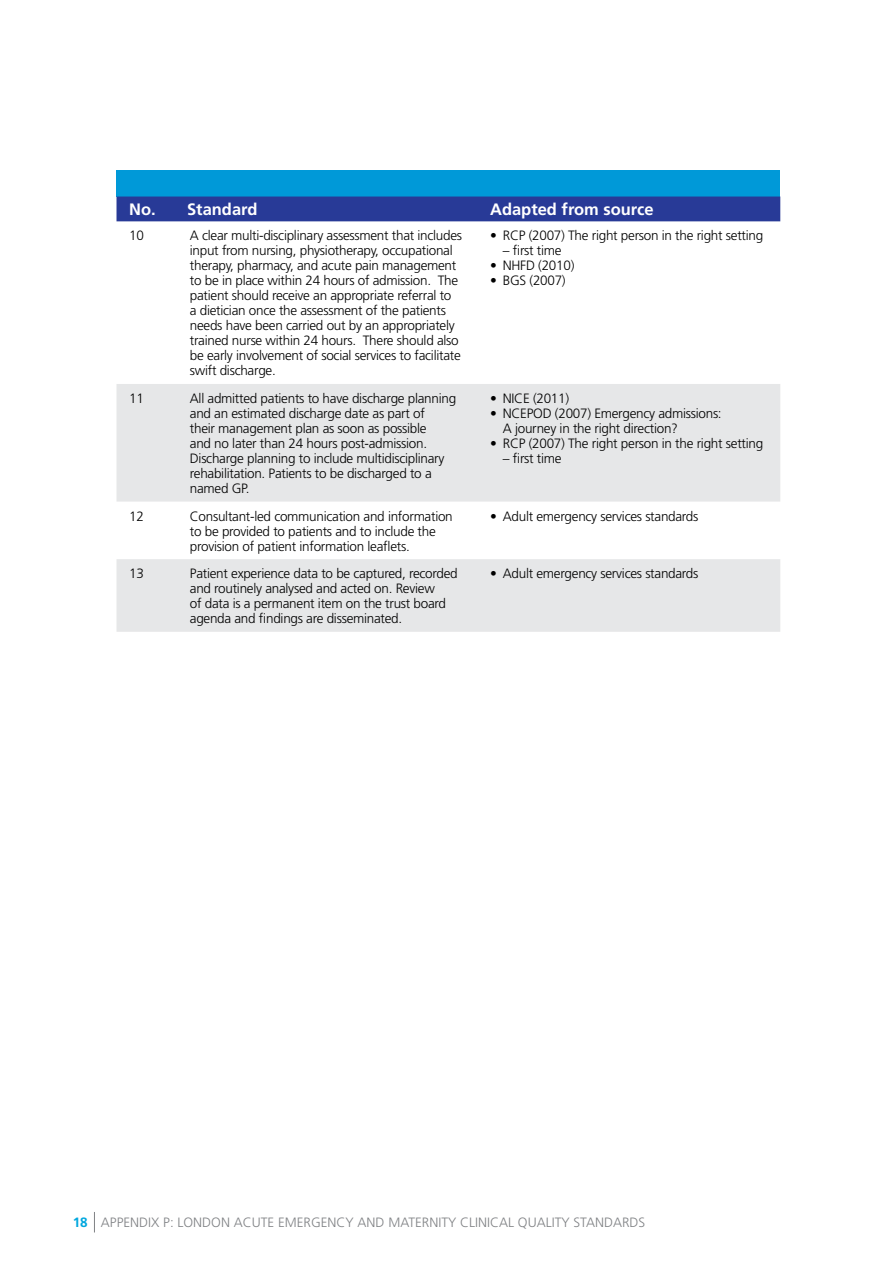
<style>
.page{position:relative;width:893px;height:1263px;background:#fff}
.page>*{position:absolute;margin:0;border:0;box-sizing:border-box;transform-origin:0 0}
.t1{font:700 16.5px "Frutiger";color:#fff}
.t2{font:300 13.5px/15px "Frutiger";letter-spacing:-.02em;color:#000}
.t3{font:300 13.5px "Frutiger";color:#808285}
.s1{font-weight:700;color:#00a7de}
</style>
<div class="page">
<svg style="left:94px;top:1212px;width:1px;height:20px"></svg>
<div style="left:117px;top:171px;width:663px;height:26px;background:#0099d8"></div>
<div style="left:117px;top:197px;width:663px;height:24px;background:#283a97"></div>
<svg style="left:117px;top:384px;width:663px;height:248px;fill:#e6e7e8"></svg>
<p class="t1" style="left:129px;top:200px;width:130px">No. Standard</p>
<p class="t1" style="left:490px;top:200px;width:165px">Adapted from source</p>
<p class="t2" style="left:129px;top:228px;width:16px">10</p>
<p class="t2" style="left:190px;top:228px;width:274px">A clear multi-disciplinary assessment that includes input from nursing, physiotherapy, occupational therapy, pharmacy, and acute pain management to be in place within 24 hours of admission. The patient should receive an appropriate referral to<br>a dietician once the assessment of the patients needs have been carried out by an appropriately trained nurse within 24 hours. There should also be early involvement of social services to facilitate swift discharge.</p>
<p class="t2" style="left:490px;top:228px;width:275px">• RC P (2007) The right person in the right setting</p>
<p class="t2" style="left:503px;top:243px;width:60px">– first time</p>
<p class="t2" style="left:490px;top:258px;width:86px">• NHFD (2010)</p>
<p class="t2" style="left:490px;top:273px;width:77px">• BGS (2007)</p>
<p class="t2" style="left:129px;top:391px;width:16px">11</p>
<p class="t2" style="left:190px;top:391px;width:268px">All admitted patients to have discharge planning and an estimated discharge date as part of<br>their management plan as soon as possible<br>and no later than 24 hours post-admission.<br>Discharge planning to include multidisciplinary rehabilitation. Patients to be discharged to a named GP.</p>
<p class="t2" style="left:490px;top:391px;width:81px">• NICE (2011)</p>
<p class="t2" style="left:503px;top:406px;width:220px;text-indent:-13px">• NCEPOD (2007) Emergency admissions:<br>A journey in the right direction?</p>
<p class="t2" style="left:490px;top:436px;width:275px">• RC P (2007) The right person in the right setting</p>
<p class="t2" style="left:503px;top:451px;width:60px">– first time</p>
<p class="t2" style="left:129px;top:508px;width:16px">12</p>
<p class="t2" style="left:190px;top:508px;width:264px">Consultant-led communication and information to be provided to patients and to include the provision of patient information leaflets.</p>
<p class="t2" style="left:490px;top:508px;width:210px">• Adult emergency services standards</p>
<p class="t2" style="left:129px;top:566px;width:16px">13</p>
<p class="t2" style="left:190px;top:566px;width:269px">Patient experience data to be captured, recorded and routinely analysed and acted on. Review<br>of data is a permanent item on the trust board agenda and findings are disseminated.</p>
<p class="t2" style="left:490px;top:566px;width:210px">• Adult emergency services standards</p>
<p class="t3" style="left:73px;top:1215px;width:295px"><span class="s1">18</span> APPENDIX P: london acute emergency and</p>
<p class="t3" style="left:388px;top:1215px;width:208px">maternity clini cal quality standa</p>
<p class="t3" style="left:622px;top:1215px;width:25px">rds</p>
</div>
